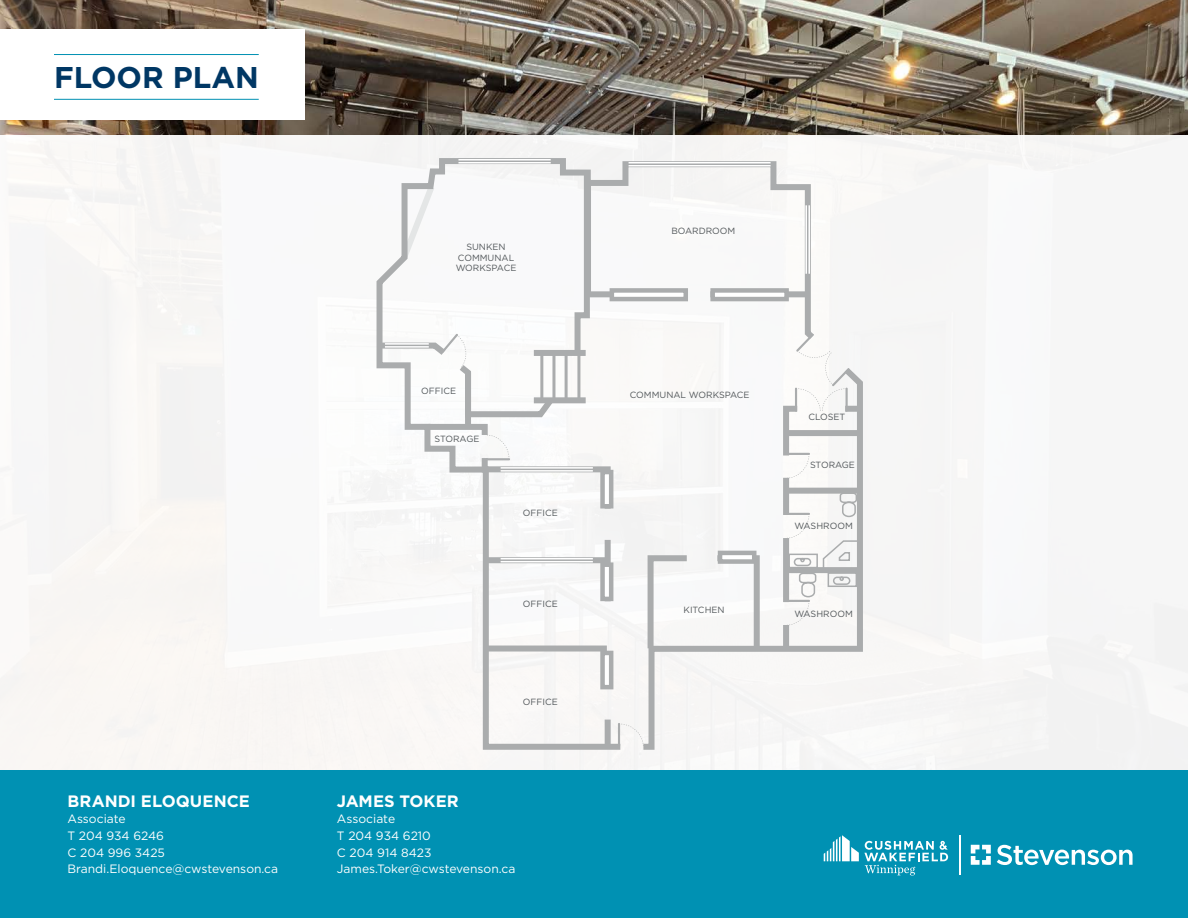
<style>
.page{position:relative;width:1188px;height:918px;background:#fff}
.page>*{position:absolute;margin:0;border:0;box-sizing:border-box;transform-origin:0 0}
.t1{font:700 30px "Gotham";color:#003764}
.t2{font:700 16.5px "Gotham";color:#fff}
.t3{font:12.15px/16.6px "Gotham";color:#fff}
.t4{font:9px/10.8px "Gotham";color:#52575a;text-align:center}
</style>
<div class="page">
<img style="left:0;top:0;width:1188px;height:135px">
<div style="left:0;top:30px;width:305px;height:90px;background:#fff"></div>
<hr style="left:54px;top:99px;width:205px;height:1px;background:#0091b3">
<hr style="left:54px;top:54px;width:205px;height:1px;background:#0091b3">
<div style="left:0;top:135px;width:1188px;height:643px;background:#f7f6f6"></div>
<div style="left:0;top:770px;width:1188px;height:148px;background:#0091b3"></div>
<svg style="left:824px;top:835px;width:124px;height:41px"></svg>
<svg style="left:997px;top:845px;width:136px;height:20px"></svg>
<svg style="left:971px;top:845px;width:20px;height:20px"></svg>
<hr style="left:959px;top:835px;width:1px;height:40px;background:#fff">
<svg style="left:439px;top:158px;width:374px;height:592px"></svg>
<svg style="left:485px;top:557px;width:120px;height:6px"></svg>
<div style="left:485px;top:646px;width:122px;height:6px;background:#aaacad"></div>
<div style="left:605px;top:540px;width:6px;height:61px;background:#aaacad"></div>
<div style="left:605px;top:720px;width:6px;height:28px;background:#aaacad"></div>
<div style="left:710px;top:291px;width:97px;height:6px;background:#aaacad"></div>
<svg style="left:637px;top:362px;width:226px;height:388px"></svg>
<div style="left:600px;top:651px;width:13px;height:38px;background:#fff;border:4px solid #aaacad"></div>
<div style="left:600px;top:562px;width:13px;height:39px;background:#fff;border:4px solid #aaacad"></div>
<div style="left:710px;top:288px;width:79px;height:13px;background:#fff;border:4px solid #aaacad"></div>
<div style="left:718px;top:551px;width:38px;height:13px;background:#fff;border:4px solid #aaacad"></div>
<svg style="left:376px;top:165px;width:318px;height:350px"></svg>
<hr style="left:486px;top:458px;width:24px;height:2px;background:#aaacad">
<svg style="left:780px;top:334px;width:70px;height:144px"></svg>
<svg style="left:620px;top:724px;width:24px;height:22px"></svg>
<hr style="left:618px;top:723px;width:2px;height:24px;background:#aaacad">
<hr style="left:786px;top:513px;width:24px;height:2px;background:#aaacad">
<hr style="left:786px;top:600px;width:24px;height:2px;background:#aaacad">
<hr style="left:501px;top:467px;width:92px;height:2px;background:#fff">
<hr style="left:501px;top:558px;width:92px;height:1px;background:#fff">
<hr style="left:501px;top:470px;width:92px;height:2px;background:#fff">
<hr style="left:501px;top:561px;width:92px;height:1px;background:#fff">
<hr style="left:458px;top:159px;width:93px;height:1px;background:#fff">
<hr style="left:458px;top:162px;width:93px;height:2px;background:#fff">
<hr style="left:629px;top:162px;width:142px;height:2px;background:#fff">
<hr style="left:629px;top:165px;width:142px;height:1px;background:#fff">
<hr style="left:808px;top:205px;width:2px;height:69px;background:#fff">
<hr style="left:805px;top:205px;width:2px;height:69px;background:#fff">
<hr style="left:385px;top:343px;width:44px;height:2px;background:#fff">
<hr style="left:385px;top:346px;width:44px;height:2px;background:#fff">
<svg style="left:787px;top:492px;width:74px;height:133px"></svg>
<div style="left:465px;top:373px;width:6px;height:52px;background:#aaacad"></div>
<div style="left:534px;top:397px;width:52px;height:6px;background:#aaacad"></div>
<div style="left:534px;top:350px;width:52px;height:6px;background:#aaacad"></div>
<hr style="left:577px;top:352px;width:3px;height:49px;background:#aaacad">
<h1 class="t1" style="left:54px;top:58px;width:206px">FLOOR PLAN</h1>
<h2 class="t2" style="left:68px;top:790px;width:184px">BRANDI ELOQUENCE</h2>
<p class="t3" style="left:68px;top:811px;width:212px">Associate<br>T 204 934 6246<br>C 204 996 3425<br>Brandi.Eloquence@cwstevenson.ca</p>
<p class="t4" style="left:456px;top:241px;width:62px">SUNKEN<br>COMMUNAL<br>WORKSPACE</p>
<p class="t4" style="left:421px;top:385px;width:36px">OFFICE</p>
<p class="t4" style="left:434px;top:433px;width:47px">STORAGE</p>
<p class="t4" style="left:523px;top:507px;width:36px">OFFICE</p>
<p class="t4" style="left:523px;top:598px;width:36px">OFFICE</p>
<p class="t4" style="left:523px;top:696px;width:36px">OFFICE</p>
<h2 class="t2" style="left:337px;top:790px;width:123px">JAMES TOKER</h2>
<p class="t3" style="left:337px;top:811px;width:180px">Associate<br>T 204 934 6210<br>C 204 914 8423<br>James.Toker@cwstevenson.ca</p>
<p class="t4" style="left:671px;top:225px;width:66px">BOARDROOM</p>
<p class="t4" style="left:630px;top:389px;width:121px">COMMUNAL WORKSPACE</p>
<p class="t4" style="left:684px;top:604px;width:43px">KITCHEN</p>
<p class="t4" style="left:808px;top:411px;width:38px">CLOSET</p>
<p class="t4" style="left:810px;top:459px;width:47px">STORAGE</p>
<p class="t4" style="left:795px;top:520px;width:60px">WASHROOM</p>
<p class="t4" style="left:795px;top:608px;width:60px">WASHROOM</p>
</div>
